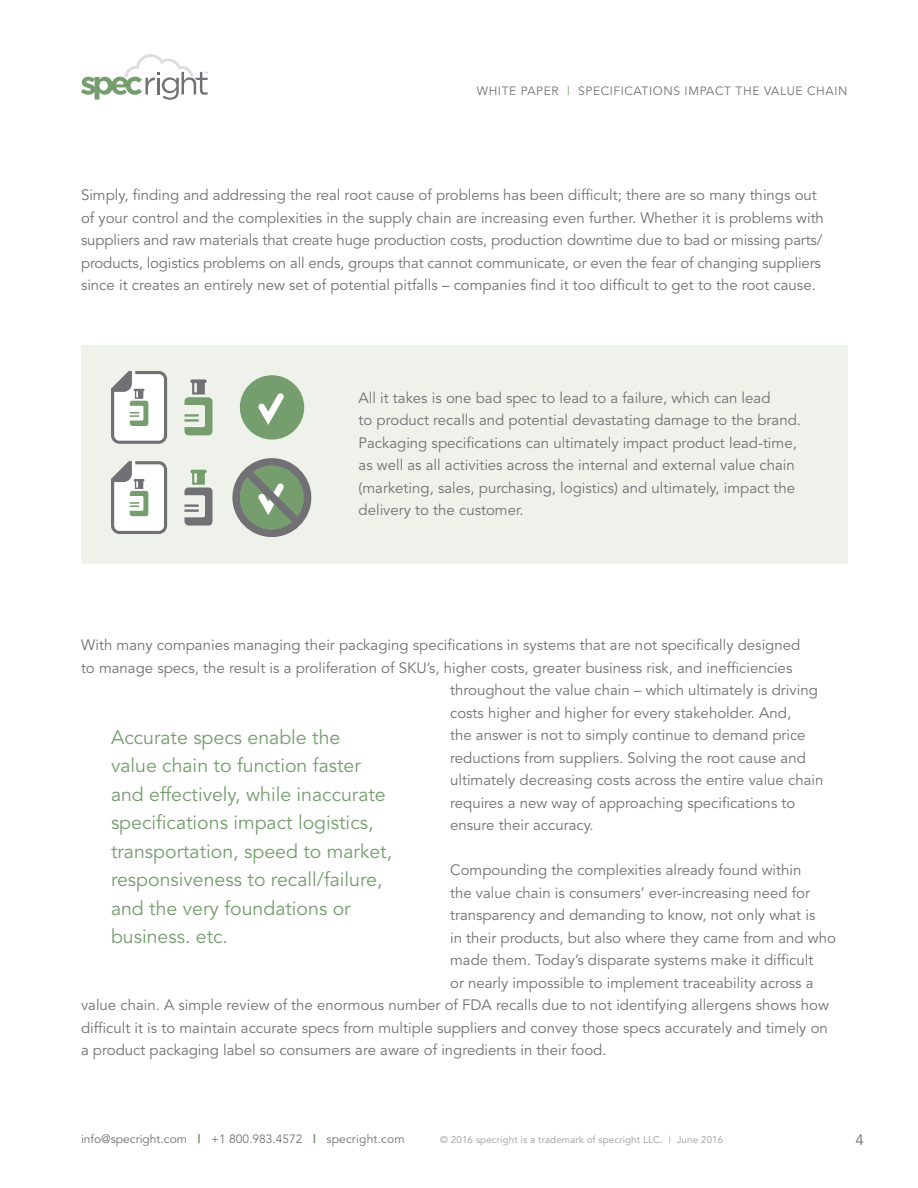
<style>
.page{position:relative;width:918px;height:1188px;background:#fff}
.page>*{position:absolute;margin:0;border:0;box-sizing:border-box;transform-origin:0 0}
.t1{font:19.5px/28.5px "Avenir";color:#759d6e}
.t2{font:15px/22.5px "Avenir";color:#717074}
.t3{font:12px "Avenir";letter-spacing:.015em;color:#717074}
.t4{font:12px "Avenir";letter-spacing:.05em;color:#717074}
.t5{font:9.75px "Avenir";letter-spacing:.015em;color:#98989c}
.s1{color:#759d6e}
.s2{font-weight:900;color:#759d6e}
</style>
<div class="page">
<div style="left:81px;top:345px;width:766px;height:218px;background:#eff2eb"></div>
<svg style="left:81px;top:54px;width:127px;height:46px"></svg>
<svg style="left:190px;top:379px;width:17px;height:4px"></svg>
<svg style="left:185px;top:383px;width:27px;height:52px"></svg>
<svg style="left:111px;top:371px;width:56px;height:73px;background:#d3d5d3"></svg>
<div style="left:240px;top:375px;width:64px;height:65px;background:#759d6e;border-radius:50%"></div>
<svg style="left:258px;top:393px;width:26px;height:32px"></svg>
<hr style="left:190px;top:470px;width:17px;height:3px;background:#759d6e;border-radius:2px">
<svg style="left:185px;top:473px;width:27px;height:53px"></svg>
<svg style="left:111px;top:461px;width:56px;height:73px;background:#d3d5d3"></svg>
<svg style="left:232px;top:458px;width:79px;height:79px"></svg>
<p class="t4" style="left:477px;top:84px;width:372px">WHITE PAPER <span class="s1">|</span> SPECIFICATIONS IMPACT THE VALUE CHAIN</p>
<p class="t2" style="left:81px;top:184px;width:744px">Simply, finding and addressing the real root cause of problems has been difficult; there are so many things out of your control and the complexities in the supply chain are increasing even further. Whether it is problems with suppliers and raw materials that create huge production costs, production downtime due to bad or missing parts/ products, logistics problems on all ends, groups that cannot communicate, or even the fear of changing suppliers since it creates an entirely new set of potential pitfalls – companies find it too difficult to get to the root cause.</p>
<p class="t2" style="left:359px;top:387px;width:444px">All it takes is one bad spec to lead to a failure, which can lead<br>to product recalls and potential devastating damage to the brand.<br>Packaging specifications can ultimately impact product lead-time, as well as all activities across the internal and external value chain (marketing, sales, purchasing, logistics) and ultimately, impact the delivery to the customer.</p>
<p class="t2" style="left:81px;top:634px;width:721px">With many companies managing their packaging specifications in systems that are not specifically designed</p>
<p class="t2" style="left:81px;top:657px;width:713px">to manage specs, the result is a proliferation of SKU’s, higher costs, greater business risk, and inefficiencies</p>
<p class="t2" style="left:450px;top:679px;width:369px">throughout the value chain – which ultimately is driving</p>
<p class="t2" style="left:450px;top:702px;width:343px">costs higher and higher for every stakeholder. And,</p>
<p class="t2" style="left:450px;top:724px;width:357px">the answer is not to simply continue to demand price</p>
<p class="t2" style="left:450px;top:747px;width:357px">reductions from suppliers. Solving the root cause and</p>
<p class="t2" style="left:450px;top:769px;width:375px">ultimately decreasing costs across the entire value chain</p>
<p class="t2" style="left:450px;top:792px;width:347px">requires a new way of approaching specifications to</p>
<p class="t2" style="left:450px;top:814px;width:145px">ensure their accuracy.</p>
<p class="t2" style="left:450px;top:859px;width:353px">Compounding the complexities already found within</p>
<p class="t2" style="left:450px;top:882px;width:362px">the value chain is consumers’ ever-increasing need for</p>
<p class="t2" style="left:450px;top:904px;width:367px">transparency and demanding to know, not only what is</p>
<p class="t2" style="left:450px;top:927px;width:387px">in their products, but also where they came from and who</p>
<p class="t2" style="left:450px;top:949px;width:365px">made them. Today’s disparate systems make it difficult</p>
<p class="t2" style="left:450px;top:972px;width:365px">or nearly impossible to implement traceability across a</p>
<p class="t2" style="left:81px;top:994px;width:749px">value chain. A simple review of the enormous number of FDA recalls due to not identifying allergens shows how</p>
<p class="t2" style="left:81px;top:1017px;width:748px">difficult it is to maintain accurate specs from multiple suppliers and convey those specs accurately and timely on</p>
<p class="t2" style="left:81px;top:1039px;width:527px">a product packaging label so consumers are aware of ingredients in their food.</p>
<p class="t1" style="left:111px;top:723px;width:283px">Accurate specs enable the<br>value chain to function faster and effectively, while inaccurate specifications impact logistics, transportation, speed to market, responsiveness to recall/failure, and the very foundations or business. etc.</p>
<p class="t3" style="left:81px;top:1132px;width:325px">info@specright.com <span class="s2">|</span> +1 800.983.4572 <span class="s2">|</span> specright.com</p>
<p class="t5" style="left:440px;top:1134px;width:285px">© 2016 specright is a trademark of specright LLC. | June 2016</p>
<p class="t2" style="left:856px;top:1129px;width:10px">4</p>
</div>
